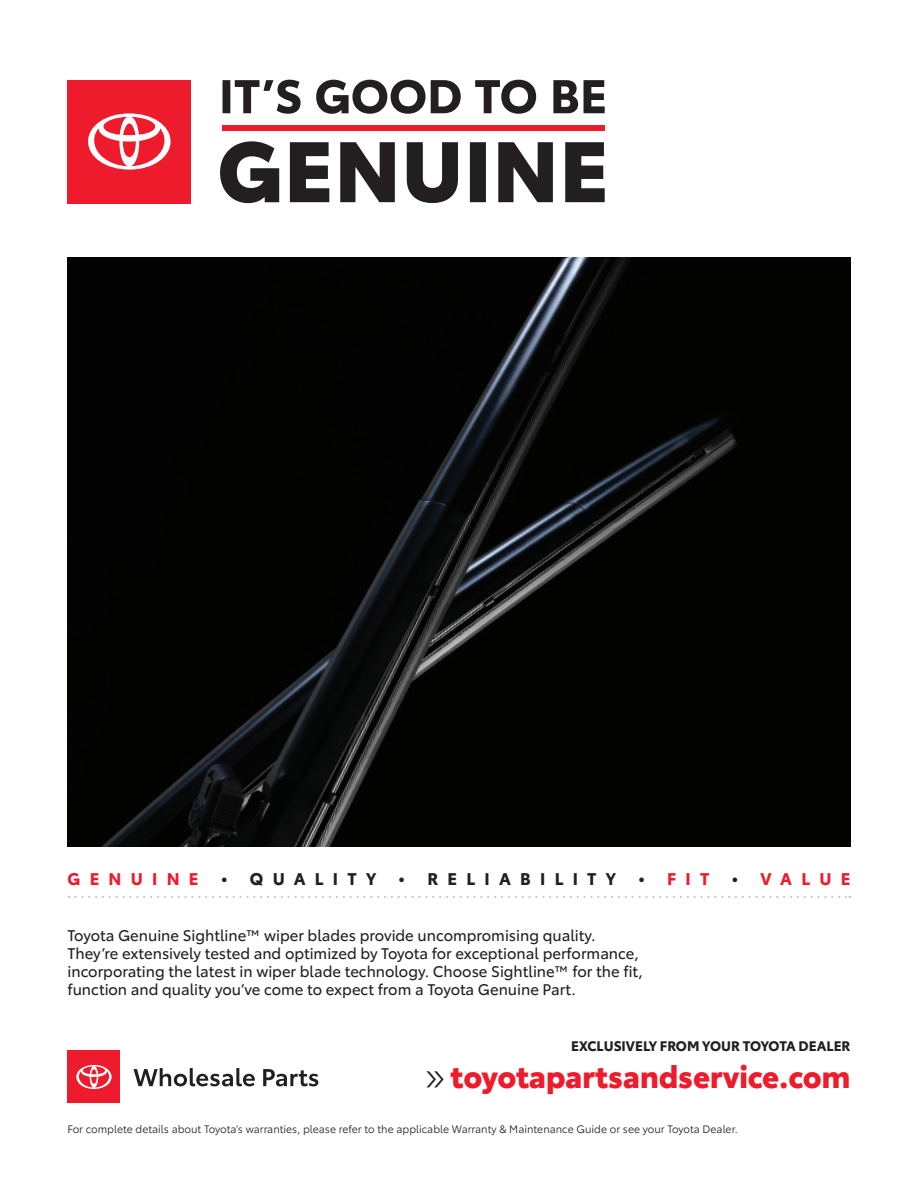
<style>
.page{position:relative;width:918px;height:1188px;background:#fff}
.page>*{position:absolute;margin:0;border:0;box-sizing:border-box;transform-origin:0 0}
.t1{font:900 30px "Toyota Type";color:#ee1b2d}
.t2{font:700 16.5px "Toyota Type";letter-spacing:.56em;color:#231f20}
.t3{font:700 16.5px "Toyota Type";letter-spacing:.56em;color:#ee1b2d}
.t4{font:15px/18px "Toyota Type";color:#231f20}
.t5{font:700 13.5px "Toyota Type";color:#231f20}
.t6{font:10.5px "Toyota Type";color:#231f20}
.s1{color:#231f20}
.s2{font-weight:300;font-size:41.25px;color:#231f20}
</style>
<div class="page">
<img style="left:68px;top:257px;width:782px;height:590px">
<div style="left:68px;top:80px;width:123px;height:123px;background:#ee1b2d"></div>
<svg style="left:88px;top:113px;width:83px;height:57px"></svg>
<svg style="left:220px;top:141px;width:385px;height:62px"></svg>
<svg style="left:223px;top:80px;width:382px;height:34px"></svg>
<div style="left:223px;top:126px;width:382px;height:5px;background:#ee1b2d"></div>
<div style="left:67px;top:1051px;width:53px;height:52px;background:#ee1b2d"></div>
<svg style="left:76px;top:1065px;width:36px;height:24px"></svg>
<svg style="left:134px;top:1068px;width:121px;height:18px"></svg>
<svg style="left:263px;top:1069px;width:55px;height:17px"></svg>
<svg style="left:69px;top:896px;width:781px;height:2px"></svg>
<p class="t3" style="left:68px;top:866px;width:133px">GENUINE</p>
<p class="t2" style="left:221px;top:866px;width:157px">• QUALITY</p>
<p class="t2" style="left:399px;top:866px;width:219px">• RELIABILITY</p>
<p class="t3" style="left:638px;top:866px;width:72px"><span class="s1">•</span> FIT</p>
<p class="t3" style="left:732px;top:866px;width:120px"><span class="s1">•</span> VALUE</p>
<p class="t4" style="left:68px;top:925px;width:577px">Toyota Genuine Sightline™ wiper blades provide uncompromising quality.<br>They’re extensively tested and optimized by Toyota for exceptional performance, incorporating the latest in wiper blade technology. Choose Sightline™ for the fit, function and quality you’ve come to expect from a Toyota Genuine Part.</p>
<p class="t5" style="left:571px;top:1035px;width:281px">EXCLUSIVELY FROM YOUR TOYOTA DEALER</p>
<h1 class="t1" style="left:425px;top:1054px;width:427px"><span class="s2">»</span> toyotapartsandservice.com</h1>
<p class="t6" style="left:68px;top:1121px;width:672px">For complete details about Toyota’s warranties, please refer to the applicable Warranty &amp; Maintenance Guide or see your Toyota Dealer.</p>
</div>
